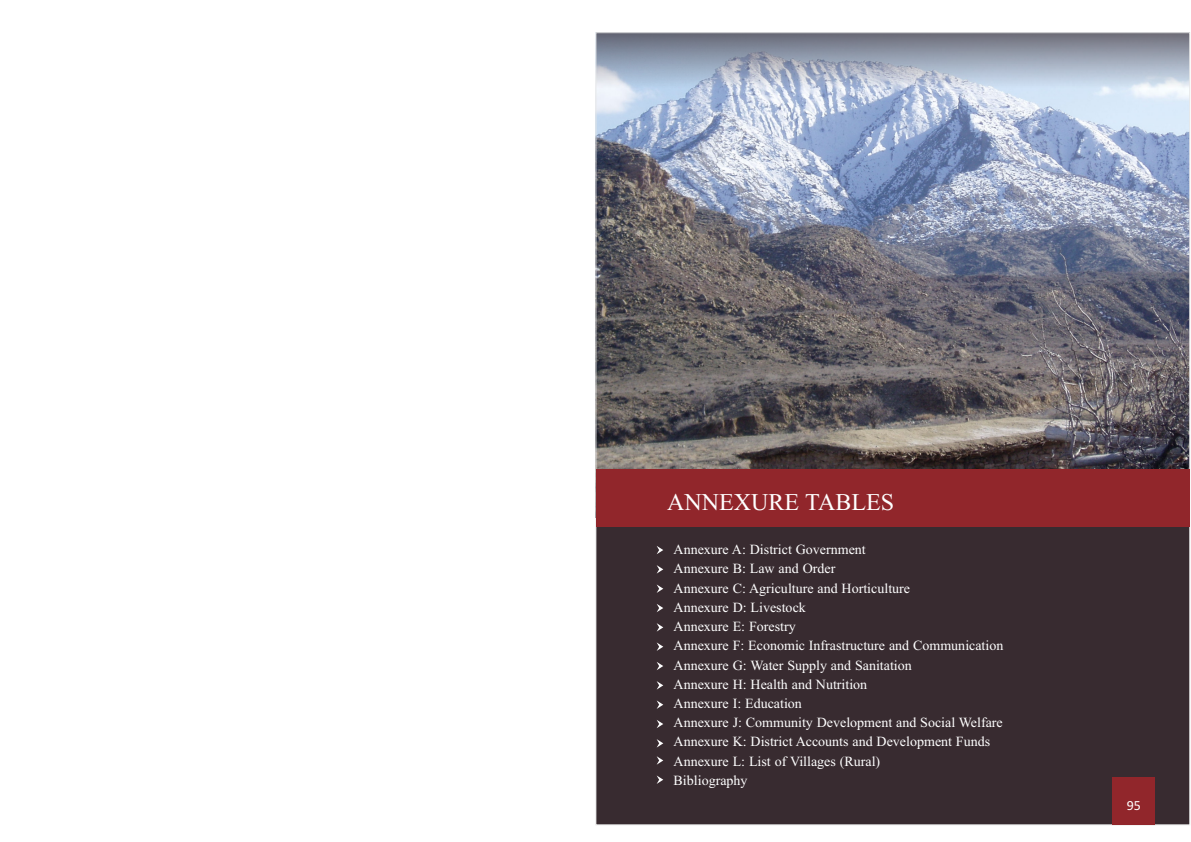
<style>
.page{position:relative;width:1191px;height:842px;background:#fff}
.page>*{position:absolute;margin:0;border:0;box-sizing:border-box;transform-origin:0 0}
.t1{font:24px "Times New Roman";color:#fff}
.t2{font:14px/19.2px "Times New Roman";color:#fff}
.t3{font:14px "Calibri";color:#fff}
</style>
<div class="page">
<div style="left:596px;top:33px;width:593px;height:792px;background:#382b30"></div>
<img style="left:598px;top:35px;width:589px;height:434px">
<div style="left:1112px;top:777px;width:42px;height:48px;background:#91262b"></div>
<svg style="left:657px;top:546px;width:6px;height:8px"></svg>
<svg style="left:656px;top:565px;width:7px;height:9px"></svg>
<svg style="left:656px;top:584px;width:7px;height:9px"></svg>
<svg style="left:657px;top:604px;width:6px;height:8px"></svg>
<svg style="left:656px;top:623px;width:7px;height:9px"></svg>
<svg style="left:656px;top:642px;width:7px;height:9px"></svg>
<svg style="left:657px;top:662px;width:6px;height:8px"></svg>
<svg style="left:656px;top:681px;width:7px;height:8px"></svg>
<svg style="left:656px;top:700px;width:7px;height:9px"></svg>
<svg style="left:657px;top:720px;width:6px;height:8px"></svg>
<svg style="left:656px;top:739px;width:7px;height:8px"></svg>
<svg style="left:656px;top:756px;width:7px;height:9px"></svg>
<svg style="left:656px;top:775px;width:7px;height:9px"></svg>
<div style="left:596px;top:469px;width:593px;height:57px;background:#91262b"></div>
<h1 class="t1" style="left:667px;top:493px;width:228px">ANNEXURE TABLES</h1>
<p class="t2" style="left:673px;top:541px;width:331px">Annexure A: District Government<br>Annexure B: Law and Order<br>Annexure C: Agriculture and Horticulture<br>Annexure D: Livestock<br>Annexure E: Forestry<br>Annexure F: Economic Infrastructure and Communication Annexure G: Water Supply and Sanitation<br>Annexure H: Health and Nutrition<br>Annexure I: Education<br>Annexure J: Community Development and Social Welfare Annexure K: District Accounts and Development Funds Annexure L: List of Villages (Rural)<br>Bibliography</p>
<p class="t3" style="left:1126px;top:800px;width:16px">8795</p>
</div>
